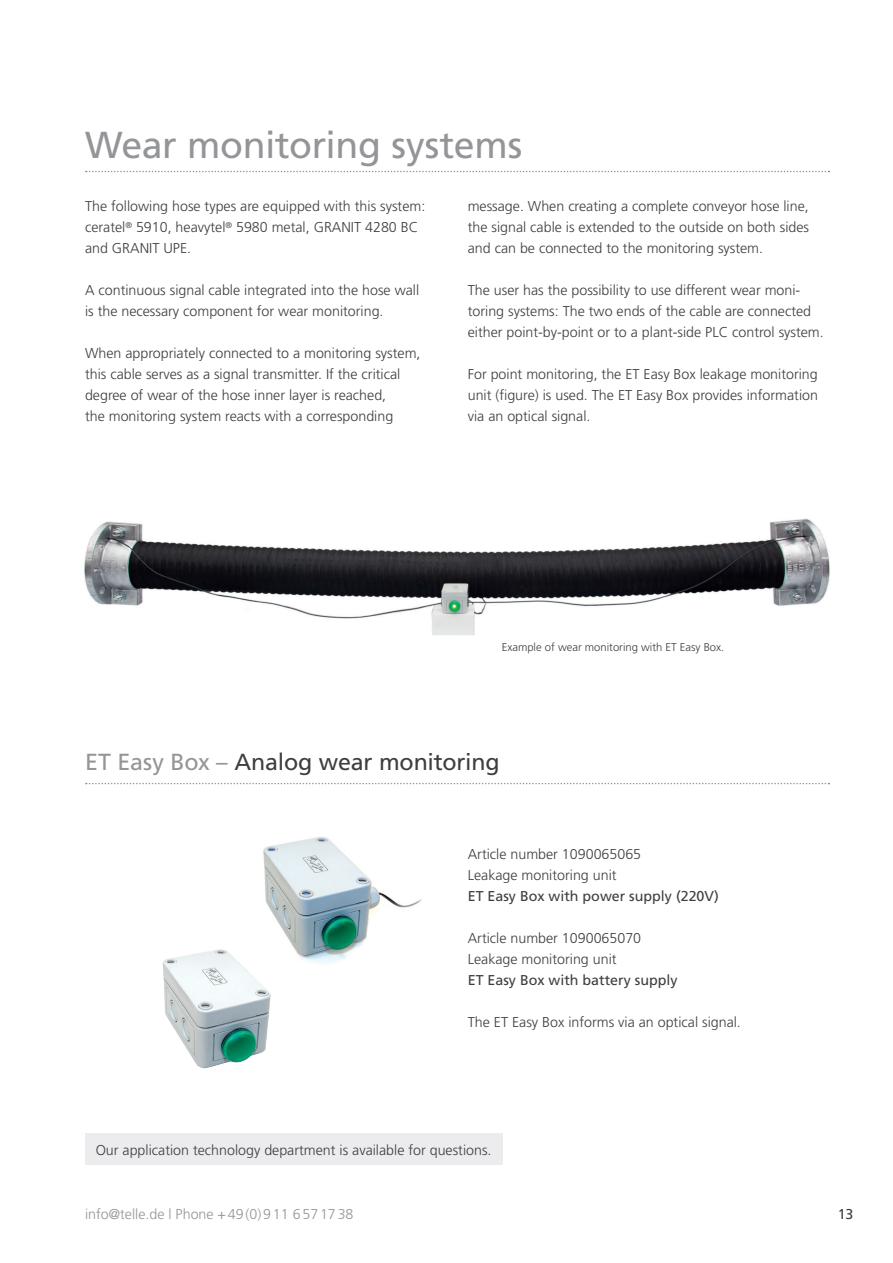
<style>
.page{position:relative;width:893px;height:1263px;background:#fff}
.page>*{position:absolute;margin:0;border:0;box-sizing:border-box;transform-origin:0 0}
.t1{font:37.5px "Frutiger LT Pro";letter-spacing:-.01em;color:#939598}
.t2{font:23.25px "Frutiger LT Pro";letter-spacing:-.01em;color:#3e3e3f}
.t3{font:300 14.25px/21px "Frutiger LT Pro";color:#3e3e3f}
.t4{font:14.25px "Frutiger LT Pro";color:#3e3e3f}
.t5{font:300 14.25px "Frutiger LT Pro";color:#939598}
.t6{font:300 11.25px "Frutiger LT Pro";color:#3e3e3f}
.s1{color:#939598}
</style>
<div class="page">
<img style="left:263px;top:837px;width:159px;height:127px">
<img style="left:163px;top:947px;width:111px;height:122px">
<svg style="left:86px;top:783px;width:743px;height:1px"></svg>
<svg style="left:86px;top:171px;width:743px;height:1px"></svg>
<img style="left:84px;top:518px;width:746px;height:117px">
<div style="left:85px;top:1133px;width:417px;height:32px;background:#ececee"></div>
<h1 class="t1" style="left:85px;top:123px;width:439px">Wear monitoring systems</h1>
<p class="t3" style="left:85px;top:196px;width:342px">The following hose types are equipped with this system: ceratel<sup>®</sup> 5910, heavytel<sup>®</sup> 5980 metal, GRANIT 4280 BC and GRANIT UPE.</p>
<p class="t3" style="left:85px;top:280px;width:336px">A continuous signal cable integrated into the hose wall is the necessary component for wear monitoring.</p>
<p class="t3" style="left:85px;top:343px;width:337px">When appropriately connected to a monitoring system, this cable serves as a signal transmitter. If the critical degree of wear of the hose inner layer is reached,<br>the monitoring system reacts with a corresponding</p>
<p class="t3" style="left:468px;top:196px;width:343px;text-align:justify">message. When creating a complete conveyor hose line, the signal cable is extended to the outside on both sides and can be connected to the monitoring system.</p>
<p class="t3" style="left:468px;top:280px;width:358px">The user has the possibility to use different wear moni&shy;toring systems: The two ends of the cable are connected either point-by-point or to a plant-side PLC control system.</p>
<p class="t3" style="left:468px;top:364px;width:352px;text-align:justify">For point monitoring, the ET Easy Box leakage monitoring unit (figure) is used. The ET Easy Box provides information via an optical signal.</p>
<p class="t6" style="left:502px;top:640px;width:224px">Example of wear monitoring with ET Easy Box.</p>
<h2 class="t2" style="left:85px;top:748px;width:416px"><span class="s1">ET Easy Box –</span> Analog wear monitoring</h2>
<p class="t3" style="left:468px;top:844px;width:175px">Article number 1090065065<br>Leakage monitoring unit</p>
<p class="t4" style="left:468px;top:888px;width:253px">ET Easy Box with power supply (220V)</p>
<p class="t3" style="left:468px;top:928px;width:175px">Article number 1090065070<br>Leakage monitoring unit</p>
<p class="t4" style="left:468px;top:972px;width:211px">ET Easy Box with battery supply</p>
<p class="t3" style="left:468px;top:1012px;width:275px">The ET Easy Box informs via an optical signal.</p>
<p class="t3" style="left:96px;top:1139px;width:397px">Our application technology department is available for questions.</p>
<p class="t5" style="left:85px;top:1206px;width:270px">info@telle.de l Phone +49(0)911 6571738</p>
<p class="t4" style="left:838px;top:1206px;width:17px">13</p>
</div>
